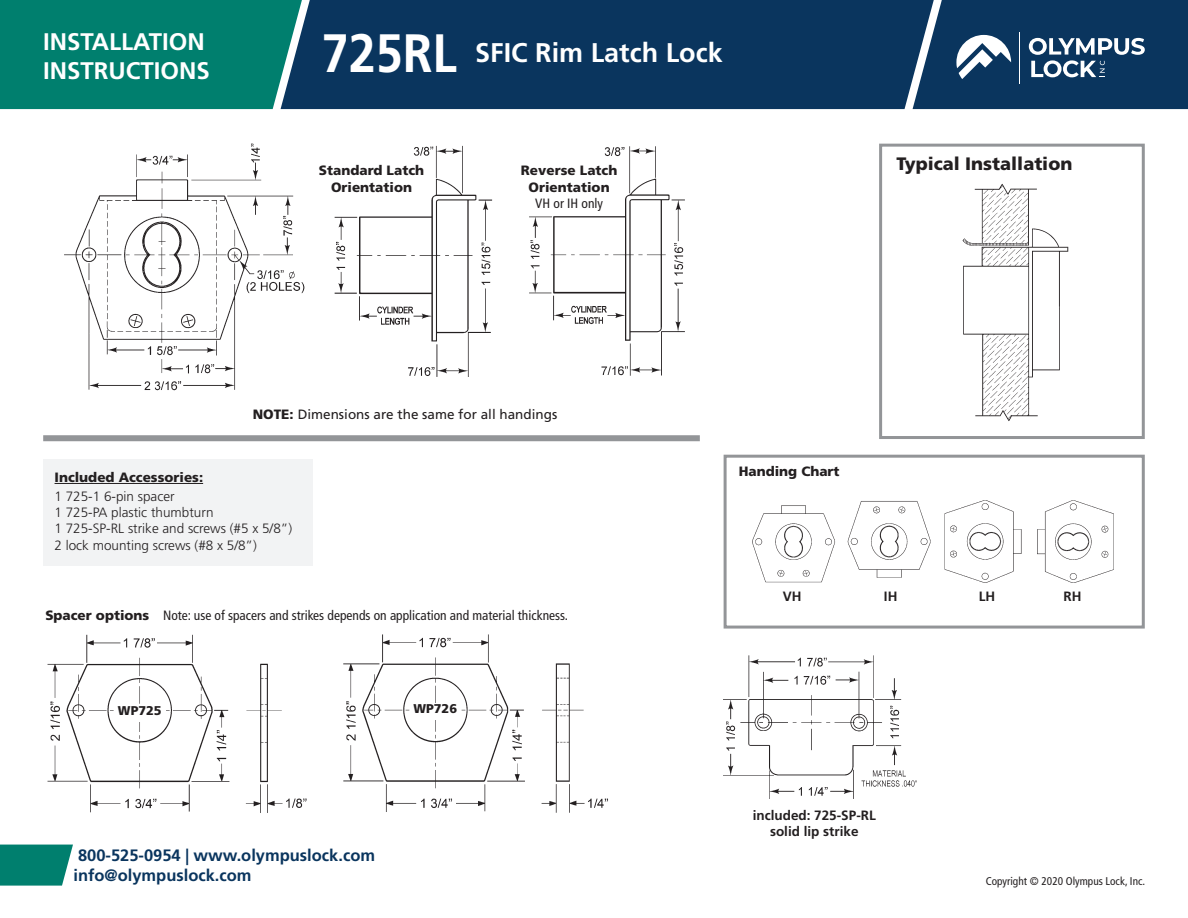
<style>
.page{position:relative;width:1188px;height:918px;background:#fff}
.page>*{position:absolute;margin:0;border:0;box-sizing:border-box;transform-origin:0 0}
.t1{font:700 54px "Frutiger LT Std";color:#fff;scale:.9 1}
.t2{font:700 27px "Frutiger LT Std";color:#fff}
.t3{font:700 24px/28.8px "Frutiger LT Std";color:#fff}
.t4{font:900 18px "Frutiger LT Std";color:#231f20}
.t5{font:700 16.5px "Frutiger LT Std";color:#0a355e}
.t6{font:300 13.5px/16.2px "Frutiger LT Std";color:#231f20}
.t7{font:condensed 13.5px "Frutiger LT Std";color:#231f20}
.t8{font:900 13.5px/16.2px "Frutiger LT Std";color:#231f20;text-align:center}
.t9{font:700 13.5px/16.2px "Frutiger LT Std";color:#231f20;text-align:center}
.t10{font:13.5px "Frutiger LT Std";color:#231f20}
.t11{font:900 12.75px "Frutiger LT Std";color:#231f20}
.t12{font:condensed 11.25px "Frutiger LT Std";color:#231f20}
.s1{font-weight:900}
.s2{font-weight:900;font-stretch:normal}
</style>
<div class="page">
<div style="left:0;top:0;width:281px;height:109px;background:#007f6e"></div>
<div style="left:281px;top:0;width:632px;height:109px;background:#0a355e"></div>
<svg style="left:0;top:845px;width:73px;height:41px;background:#15897a"></svg>
<svg style="left:913px;top:0;width:275px;height:109px;background:#244b6f"></svg>
<div style="left:43px;top:459px;width:270px;height:106px;background:#f2f3f4"></div>
<hr style="left:55px;top:483px;width:148px;height:1px;background:#231f20">
<div style="left:879px;top:144px;width:266px;height:295px;border:3px solid #939598"></div>
<div style="left:43px;top:435px;width:657px;height:6px;background:#939598"></div>
<div style="left:724px;top:455px;width:421px;height:174px;border:3px solid #939598"></div>
<img style="left:47px;top:634px;width:260px;height:179px">
<img style="left:343px;top:634px;width:265px;height:179px">
<div style="left:117px;top:706px;width:46px;height:16px;background:#fff"></div>
<div style="left:412px;top:704px;width:46px;height:16px;background:#fff"></div>
<img style="left:64px;top:143px;width:241px;height:248px">
<img style="left:529px;top:146px;width:156px;height:230px">
<img style="left:334px;top:145px;width:159px;height:232px">
<img style="left:724px;top:655px;width:193px;height:144px">
<img style="left:752px;top:500px;width:362px;height:83px">
<img style="left:962px;top:183px;width:107px;height:238px">
<p class="t3" style="left:43px;top:28px;width:168px">INSTALLATION<br>INSTRUCTIONS</p>
<p class="t1" style="left:322px;top:21px;width:152px">725RL</p>
<p class="t2" style="left:475px;top:37px;width:249px">SFIC Rim Latch Lock</p>
<p class="t8" style="left:319px;top:163px;width:107px">Standard Latch<br>Orientation</p>
<p class="t8" style="left:521px;top:163px;width:98px">Reverse Latch<br>Orientation</p>
<p class="t7" style="left:535px;top:195px;width:69px">VH or IH only</p>
<p class="t4" style="left:896px;top:153px;width:177px">Typical Installation</p>
<p class="t10" style="left:253px;top:407px;width:306px"><span class="s1">NOTE:</span> Dimensions are the same for all handings</p>
<p class="t8" style="left:55px;top:469px;width:150px">Included Accessories:</p>
<p class="t6" style="left:55px;top:488px;width:122px">1 725-1 6-pin spacer</p>
<p class="t6" style="left:55px;top:505px;width:161px">1 725-PA plastic thumbturn</p>
<p class="t6" style="left:55px;top:521px;width:239px">1 725-SP-RL strike and screws (#5 x 5/8”)<br>2 lock mounting screws (#8 x 5/8”)</p>
<p class="t7" style="left:45px;top:608px;width:524px"><span class="s2">Spacer options</span> Note: use of spacers and strikes depends on application and material thickness.</p>
<p class="t11" style="left:118px;top:703px;width:45px">WP725</p>
<p class="t11" style="left:413px;top:701px;width:45px">WP726</p>
<p class="t5" style="left:78px;top:846px;width:299px">800-525-0954 | www.olympuslock.com</p>
<p class="t5" style="left:73px;top:866px;width:180px">info@olympuslock.com</p>
<p class="t8" style="left:739px;top:463px;width:102px">Handing Chart</p>
<p class="t9" style="left:783px;top:588px;width:20px">VH</p>
<p class="t9" style="left:884px;top:588px;width:15px">IH</p>
<p class="t9" style="left:979px;top:588px;width:18px">LH</p>
<p class="t9" style="left:1063px;top:588px;width:19px">RH</p>
<p class="t9" style="left:753px;top:807px;width:125px">included: 725-SP-RL solid lip strike</p>
<p class="t12" style="left:986px;top:875px;width:161px">Copyright © 2020 Olympus Lock, Inc.</p>
</div>
